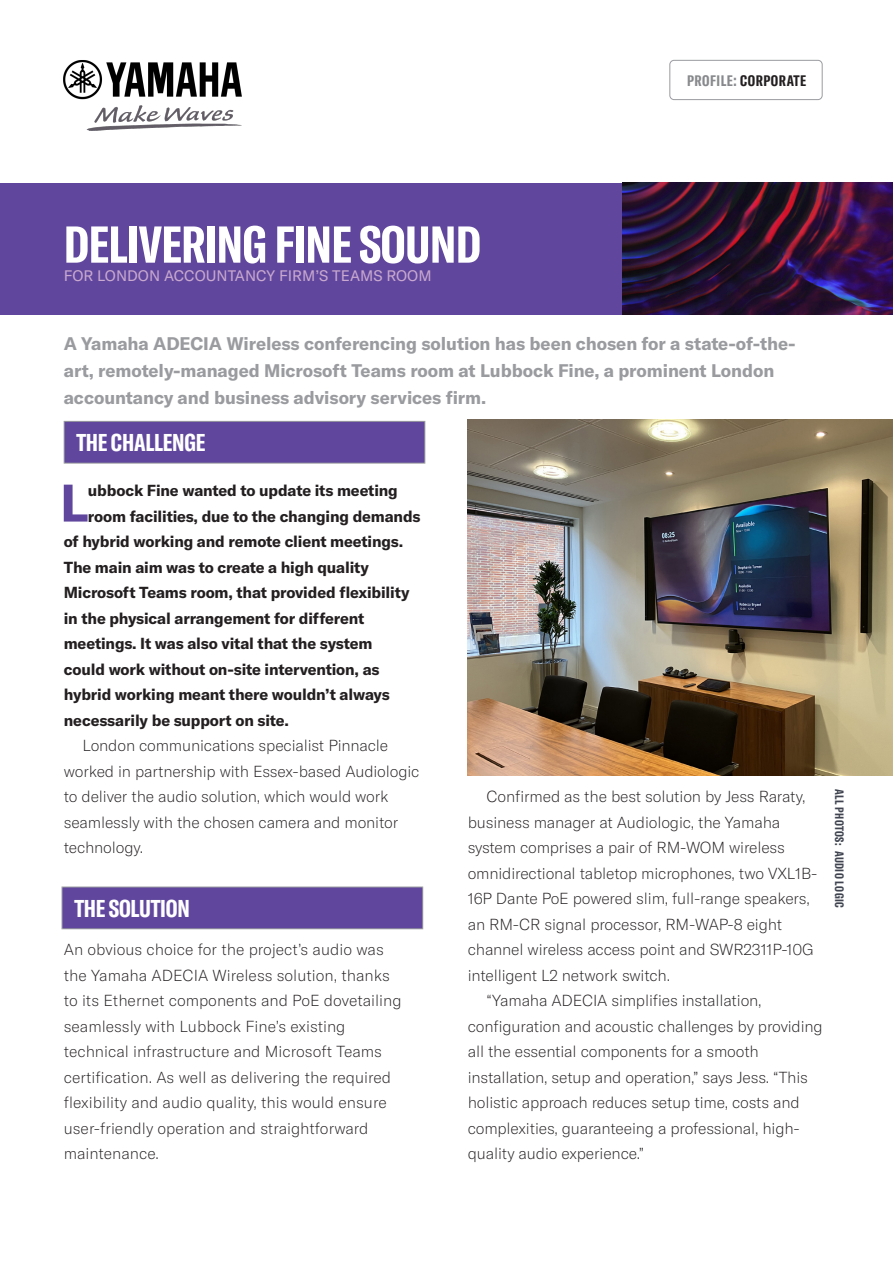
<style>
.page{position:relative;width:893px;height:1263px;background:#fff}
.page>*{position:absolute;margin:0;border:0;box-sizing:border-box;transform-origin:0 0}
.t1{font:700 52.05px "GT America Y";color:#60479d}
.t2{font:700 extra-condensed 51px "GT America Y";letter-spacing:-.01em;color:#fff}
.t3{font:700 extra-condensed 24px "GT America Y";letter-spacing:-.01em;color:#fff}
.t4{font:700 18px/27px "GT America Y";letter-spacing:-.005em;color:#9a9b9f}
.t5{font:100 15.75px/25.5px "GT America Y";letter-spacing:-.01em;color:#231f20}
.t6{font:700 15.75px "GT America Y";letter-spacing:-.01em;color:#231f20}
.t7{font:15px "GT America Y";color:#c9a9cf}
.t8{font:700 extra-condensed 15px "GT America Y";letter-spacing:.035em;color:#231f20}
.t9{font:700 extra-condensed 12px "GT America Y";letter-spacing:.035em;color:#3f4450}
.s1{color:#87898c}
</style>
<div class="page">
<img style="left:468px;top:420px;width:425px;height:356px">
<div style="left:0;top:183px;width:893px;height:132px;background:#60479d"></div>
<img style="left:622px;top:183px;width:271px;height:132px">
<img style="left:63px;top:60px;width:179px;height:71px">
<div style="left:669px;top:60px;width:153px;height:40px;border:1px solid #9a9b9f;border-radius:4px"></div>
<svg style="left:63px;top:421px;width:363px;height:43px;background:#644d9e"></svg>
<svg style="left:61px;top:886px;width:362px;height:43px;background:#644d9e"></svg>
<p class="t8" style="left:687px;top:72px;width:121px"><span class="s1">PROFILE:</span> CORPORATE</p>
<h2 class="t2" style="left:64px;top:214px;width:419px">DELIVERING FINE SOUND</h2>
<p class="t7" style="left:64px;top:267px;width:369px">FOR LONDON ACCOUNTANCY FIRM’S TEAMS ROOM</p>
<p class="t4" style="left:64px;top:330px;width:733px">A Yamaha ADECIA Wireless conferencing solution has been chosen for a state-of-the&shy;art, remotely-managed Microsoft Teams room at Lubbock Fine, a prominent London accountancy and business advisory services firm.</p>
<h3 class="t3" style="left:76px;top:428px;width:130px">THE CHALLENGE</h3>
<h1 class="t1" style="left:60px;top:471px;width:30px">L</h1>
<p class="t6" style="left:88px;top:481px;width:311px">ubbock Fine wanted to update its meeting</p>
<p class="t6" style="left:88px;top:506px;width:334px">room facilities, due to the changing demands</p>
<p class="t6" style="left:64px;top:532px;width:341px">of hybrid working and remote client meetings.</p>
<p class="t6" style="left:64px;top:557px;width:307px">The main aim was to create a high quality</p>
<p class="t6" style="left:64px;top:583px;width:347px">Microsoft Teams room, that provided flexibility</p>
<p class="t6" style="left:64px;top:608px;width:302px">in the physical arrangement for different</p>
<p class="t6" style="left:64px;top:634px;width:310px">meetings. It was also vital that the system</p>
<p class="t6" style="left:64px;top:659px;width:317px">could work without on-site intervention, as</p>
<p class="t6" style="left:64px;top:685px;width:327px">hybrid working meant there wouldn’t always</p>
<p class="t6" style="left:64px;top:710px;width:227px">necessarily be support on site.</p>
<p class="t5" style="left:64px;top:733px;width:357px;text-indent:19px">London communications specialist Pinnacle worked in partnership with Essex-based Audiologic to deliver the audio solution, which would work seamlessly with the chosen camera and monitor technology.</p>
<h3 class="t3" style="left:74px;top:894px;width:117px">THE SOLUTION</h3>
<p class="t5" style="left:64px;top:937px;width:339px">An obvious choice for the project’s audio was the Yamaha ADECIA Wireless solution, thanks to its Ethernet components and PoE dovetailing seamlessly with Lubbock Fine’s existing technical infrastructure and Microsoft Teams certification. As well as delivering the required flexibility and audio quality, this would ensure user-friendly operation and straightforward maintenance.</p>
<p class="t5" style="left:486px;top:784px;width:321px">Confirmed as the best solution by Jess Raraty,</p>
<p class="t5" style="left:468px;top:809px;width:314px">business manager at Audiologic, the Yamaha</p>
<p class="t5" style="left:468px;top:835px;width:319px">system comprises a pair of RM-WOM wireless</p>
<p class="t5" style="left:468px;top:860px;width:351px">omnidirectional tabletop microphones, two VXL1B-</p>
<p class="t5" style="left:468px;top:886px;width:343px">16P Dante PoE powered slim, full-range speakers,</p>
<p class="t5" style="left:468px;top:911px;width:316px">an RM-CR signal processor, RM-WAP-8 eight</p>
<p class="t5" style="left:468px;top:937px;width:347px">channel wireless access point and SWR2311P-10G</p>
<p class="t5" style="left:468px;top:962px;width:204px">intelligent L2 network switch.</p>
<p class="t5" style="left:486px;top:988px;width:277px">“Yamaha ADECIA simplifies installation,</p>
<p class="t5" style="left:468px;top:1013px;width:357px">configuration and acoustic challenges by providing</p>
<p class="t5" style="left:468px;top:1039px;width:293px">all the essential components for a smooth</p>
<p class="t5" style="left:468px;top:1064px;width:342px">installation, setup and operation,” says Jess. “This</p>
<p class="t5" style="left:468px;top:1090px;width:334px">holistic approach reduces setup time, costs and</p>
<p class="t5" style="left:468px;top:1115px;width:334px">complexities, guaranteeing a professional, high-</p>
<p class="t5" style="left:468px;top:1141px;width:178px">quality audio experience.”</p>
<p class="t9" style="left:847px;top:789px;width:120px;rotate:90deg">ALL PHOTOS: AUDIO LOGIC</p>
</div>
